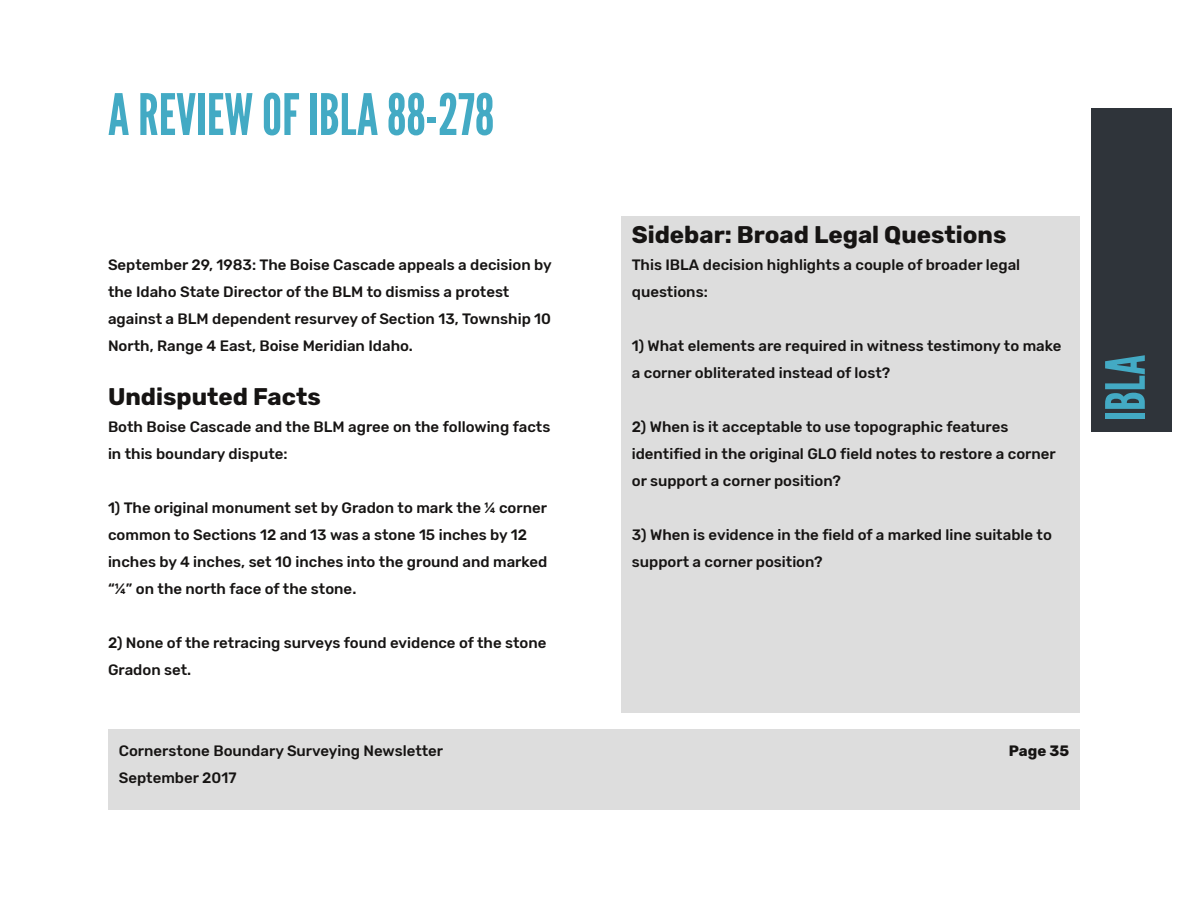
<style>
.page{position:relative;width:1188px;height:918px;background:#fff}
.page>*{position:absolute;margin:0;border:0;box-sizing:border-box;transform-origin:0 0}
.t1{font:57px "League Gothic";color:#43aac4}
.t2{font:54px "League Gothic";color:#43aac4}
.t3{font:700 24px "Rubik";color:#161413}
.t4{font:500 15px/27px "Rubik";color:#161413}
.t5{font:700 15px "Rubik";color:#161413}
</style>
<div class="page">
<div style="left:108px;top:729px;width:972px;height:81px;background:#ddd"></div>
<div style="left:1091px;top:108px;width:81px;height:324px;background:#2f343a"></div>
<div style="left:621px;top:216px;width:459px;height:497px;background:#ddd"></div>
<h1 class="t1" style="left:108px;top:82px;width:388px">AREVIEW OF IBLA88-278</h1>
<p class="t4" style="left:108px;top:251px;width:445px">September 29, 1983: The Boise Cascade appeals a decision by the Idaho State Director of the BLM to dismiss a protest against a BLM dependent resurvey of Section 13, Township 10<br>North, Range 4 East, Boise Meridian Idaho.</p>
<h3 class="t3" style="left:108px;top:383px;width:214px">Undisputed Facts</h3>
<p class="t4" style="left:108px;top:413px;width:444px">Both Boise Cascade and the BLM agree on the following facts in this boundary dispute:</p>
<p class="t4" style="left:108px;top:494px;width:441px">1) The original monument set by Gradon to mark the ¼ corner common to Sections 12 and 13 was a stone 15 inches by 12 inches by 4 inches, set 10 inches into the ground and marked “¼” on the north face of the stone.</p>
<p class="t4" style="left:108px;top:629px;width:440px">2) None of the retracing surveys found evidence of the stone<br>Gradon set.</p>
<p class="t4" style="left:119px;top:737px;width:326px">Cornerstone Boundary Surveying Newsletter<br>September 2017</p>
<h3 class="t3" style="left:632px;top:221px;width:376px">Sidebar: Broad Legal Questions</h3>
<p class="t4" style="left:632px;top:251px;width:390px">This IBLA decision highlights a couple of broader legal questions:</p>
<p class="t4" style="left:632px;top:332px;width:431px">1) What elements are required in witness testimony to make a corner obliterated instead of lost?</p>
<p class="t4" style="left:632px;top:413px;width:426px">2) When is it acceptable to use topographic features identified in the original GLO field notes to restore a corner or support a corner position?</p>
<p class="t4" style="left:632px;top:521px;width:422px">3) When is evidence in the field of a marked line suitable to support a corner position?</p>
<h2 class="t2" style="left:1094px;top:421px;width:68px;rotate:-90deg">IBLA</h2>
<p class="t5" style="left:1009px;top:742px;width:62px">Page 35</p>
</div>
